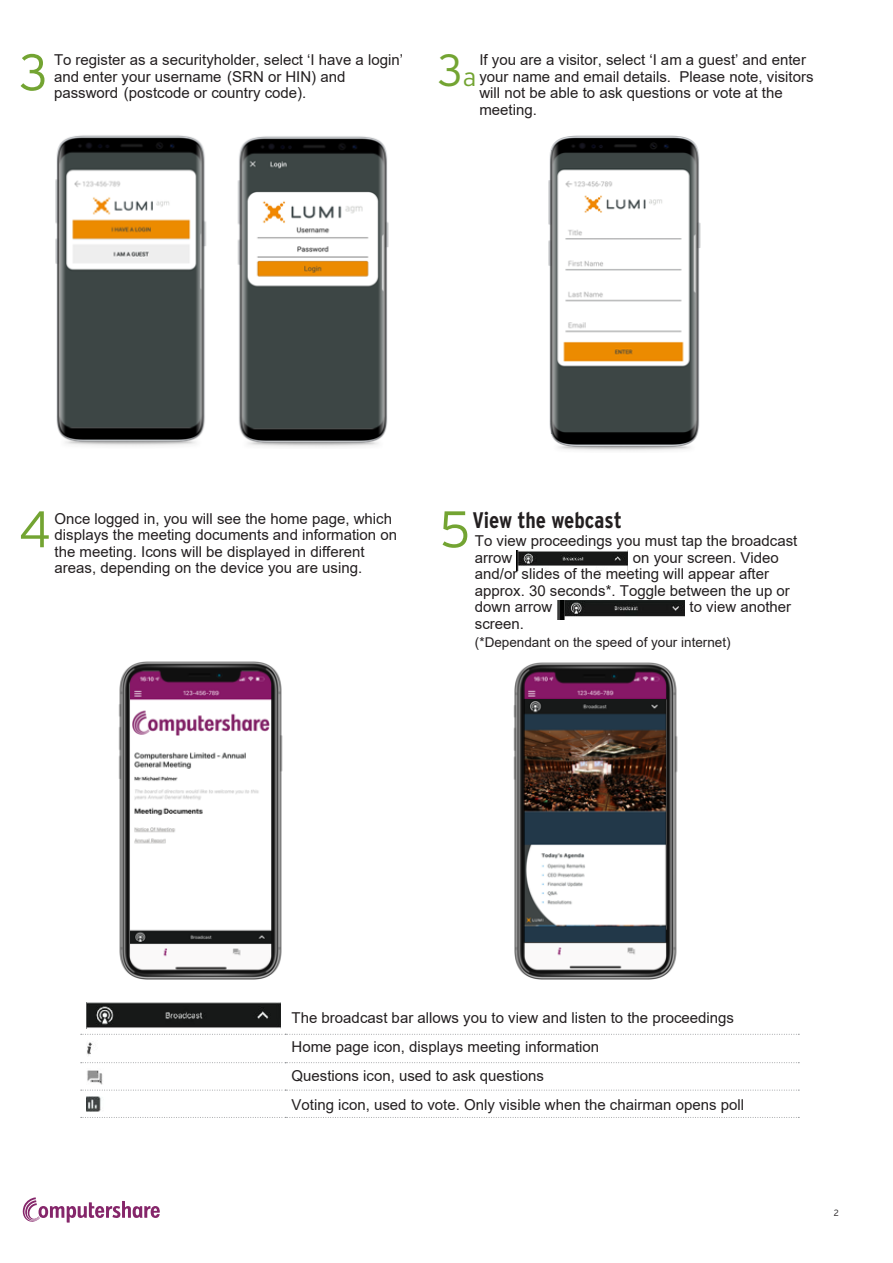
<style>
.page{position:relative;width:893px;height:1263px;background:#fff}
.page>*{position:absolute;margin:0;border:0;box-sizing:border-box;transform-origin:0 0}
.t1{font:300 51.3px "Interstate";color:#73a432}
.t2{font:300 45px "Interstate";color:#73a432}
.t3{font:700 condensed 22.5px "Interstate";color:#231f20}
.t4{font:15px/16.5px "Arial";color:#231f20}
.t5{font:13.5px "Arial";color:#231f20}
.t6{font:300 9px "Interstate";color:#231f20}
.s1{font-size:25.5px}
</style>
<div class="page">
<svg style="left:22px;top:1197px;width:138px;height:25px"></svg>
<svg style="left:81px;top:1034px;width:718px;height:1px"></svg>
<svg style="left:81px;top:1062px;width:718px;height:1px"></svg>
<svg style="left:81px;top:1090px;width:718px;height:1px"></svg>
<svg style="left:81px;top:1117px;width:718px;height:1px"></svg>
<img style="left:86px;top:1002px;width:194px;height:26px">
<img style="left:87px;top:1042px;width:6px;height:14px">
<img style="left:87px;top:1070px;width:16px;height:14px">
<img style="left:86px;top:1096px;width:15px;height:15px">
<img style="left:516px;top:550px;width:111px;height:20px">
<img style="left:558px;top:600px;width:126px;height:19px">
<img style="left:55px;top:135px;width:334px;height:312px">
<img style="left:548px;top:135px;width:153px;height:316px">
<img style="left:513px;top:662px;width:165px;height:318px">
<img style="left:118px;top:661px;width:165px;height:319px">
<h1 class="t1" style="left:19px;top:43px;width:30px">3</h1>
<h2 class="t2" style="left:438px;top:45px;width:41px">3<span class="s1">a</span></h2>
<p class="t4" style="left:54px;top:52px;width:351px">To register as a securityholder, select ‘I have a login’ and enter your username (SRN or HIN) and password (postcode or country code).</p>
<p class="t4" style="left:479px;top:52px;width:336px">If you are a visitor, select ‘I am a guest’ and enter your name and email details. Please note, visitors will not be able to ask questions or vote at the meeting.</p>
<h1 class="t1" style="left:19px;top:500px;width:34px">4</h1>
<h1 class="t1" style="left:439px;top:500px;width:33px">5</h1>
<h3 class="t3" style="left:472px;top:508px;width:151px">View the webcast</h3>
<p class="t4" style="left:55px;top:510px;width:344px">Once logged in, you will see the home page, which displays the meeting documents and information on the meeting. Icons will be displayed in different areas, depending on the device you are using.</p>
<p class="t4" style="left:475px;top:532px;width:324px">To view proceedings you must tap the broadcast arrow</p>
<p class="t4" style="left:475px;top:549px;width:316px;text-indent:158px">on your screen. Video and/or slides of the meeting will appear after approx. 30 seconds*. Toggle between the up or down arrow</p>
<p class="t4" style="left:690px;top:599px;width:103px">to view another</p>
<p class="t4" style="left:475px;top:615px;width:51px">screen.</p>
<p class="t5" style="left:475px;top:635px;width:257px">(*Dependant on the speed of your internet)</p>
<p class="t4" style="left:292px;top:1003px;width:454px;line-height:29.1px">The broadcast bar allows you to view and listen to the proceedings Home page icon, displays meeting information<br>Questions icon, used to ask questions<br>Voting icon, used to vote. Only visible when the chairman opens poll</p>
<p class="t6" style="left:834px;top:1208px;width:7px">2</p>
</div>
